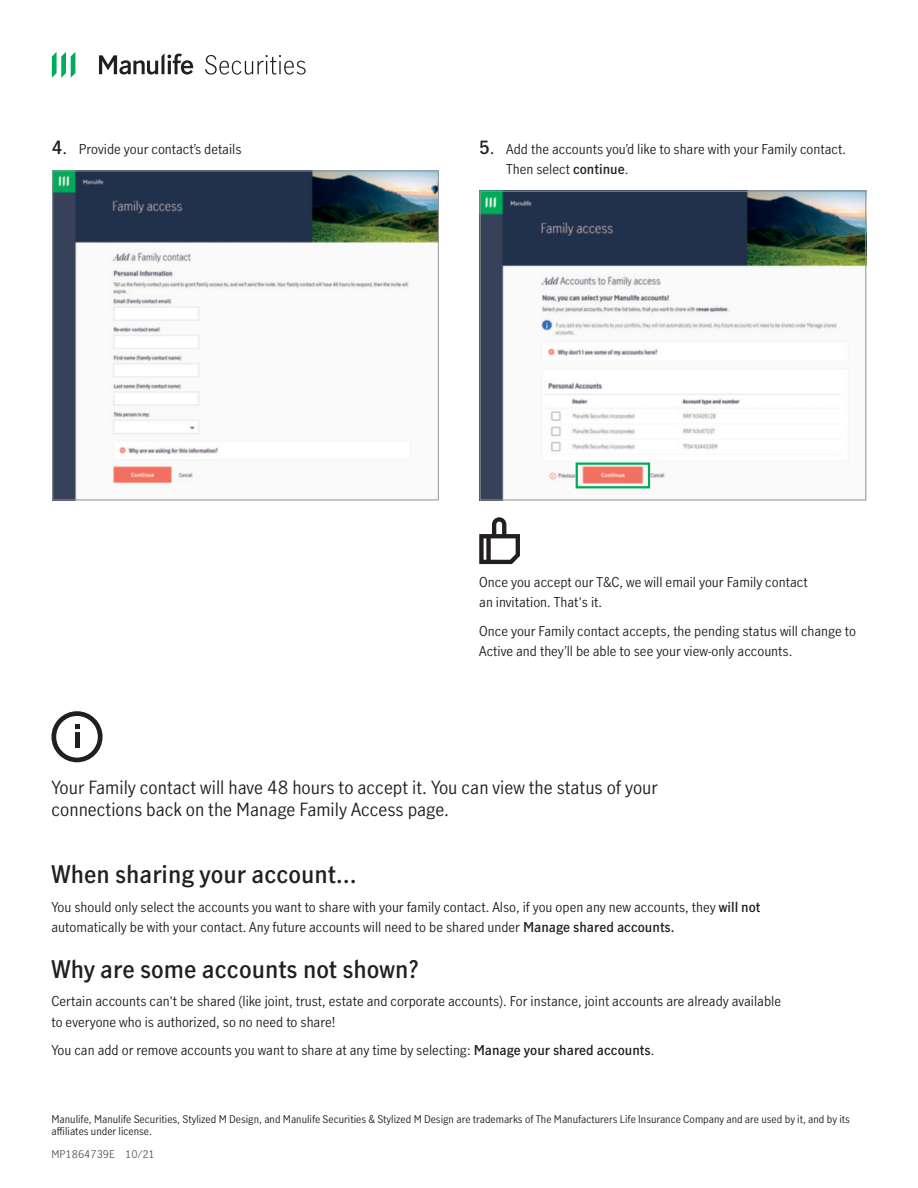
<style>
.page{position:relative;width:918px;height:1188px;background:#fff}
.page>*{position:absolute;margin:0;border:0;box-sizing:border-box;transform-origin:0 0}
.t1{font:600 24px "Manulife JH Sans Optimized";color:#231f20}
.t2{font:18px/21.6px "Manulife JH Sans Optimized";color:#231f20}
.t3{font:13.5px/20.2px "Manulife JH Sans Optimized";color:#231f20}
.t4{font:10.5px/12.8px "Manulife JH Sans Optimized";color:#231f20}
.t5{font:10.5px "Manulife JH Sans Optimized";color:#57585a}
.s1{font-weight:600;font-size:18px}
.s2{font-size:18px}
.s3{font-weight:600}
</style>
<div class="page">
<img style="left:482px;top:193px;width:382px;height:305px">
<div style="left:480px;top:191px;width:386px;height:309px;border:1px solid #939598"></div>
<img style="left:54px;top:173px;width:383px;height:325px">
<div style="left:52px;top:171px;width:387px;height:329px;border:1px solid #939598"></div>
<div style="left:576px;top:463px;width:74px;height:25px;border:2px solid #00aa58"></div>
<svg style="left:479px;top:517px;width:41px;height:47px"></svg>
<svg style="left:51px;top:711px;width:52px;height:51px"></svg>
<svg style="left:99px;top:53px;width:94px;height:22px"></svg>
<svg style="left:52px;top:52px;width:23px;height:26px"></svg>
<svg style="left:205px;top:55px;width:101px;height:20px"></svg>
<p class="t3" style="left:52px;top:140px;width:191px"><span class="s1">4</span><span class="s2">.</span> Provide your contact’s details</p>
<p class="t3" style="left:506px;top:140px;width:341px;text-indent:-27px"><span class="s1">5</span><span class="s2">.</span> Add the accounts you’d like to share with your Family contact.<br>Then select <span class="s3">continue</span>.</p>
<p class="t3" style="left:479px;top:573px;width:330px">Once you accept our T&amp;C, we will email your Family contact an invitation. That's it.</p>
<p class="t3" style="left:479px;top:622px;width:378px">Once your Family contact accepts, the pending status will change to<br>Active and they’ll be able to see your view-only accounts.</p>
<h2 class="t2" style="left:51px;top:778px;width:608px">Your Family contact will have 48 hours to accept it. You can view the status of your connections back on the Manage Family Access page.</h2>
<h1 class="t1" style="left:51px;top:866px;width:307px">When sharing your account…</h1>
<p class="t3" style="left:51px;top:898px;width:711px">You should only select the accounts you want to share with your family contact. Also, if you open any new accounts, they <span class="s3">will not </span>automatically be with your contact. Any future accounts will need to be shared under <span class="s3">Manage shared accounts.</span></p>
<h1 class="t1" style="left:51px;top:960px;width:369px">Why are some accounts not shown?</h1>
<p class="t3" style="left:51px;top:992px;width:731px">Certain accounts can't be shared (like joint, trust, estate and corporate accounts). For instance, joint accounts are already available to everyone who is authorized, so no need to share!</p>
<p class="t3" style="left:51px;top:1041px;width:604px">You can add or remove accounts you want to share at any time by selecting: <span class="s3">Manage your shared accounts</span>.</p>
<p class="t4" style="left:51px;top:1113px;width:800px">Manulife, Manulife Securities, Stylized M Design, and Manulife Securities &amp; Stylized M Design are trademarks of The Manufacturers Life Insurance Company and are used by it, and by its affiliates under license.</p>
<p class="t5" style="left:51px;top:1150px;width:105px">MP1864739E 10/21</p>
</div>
